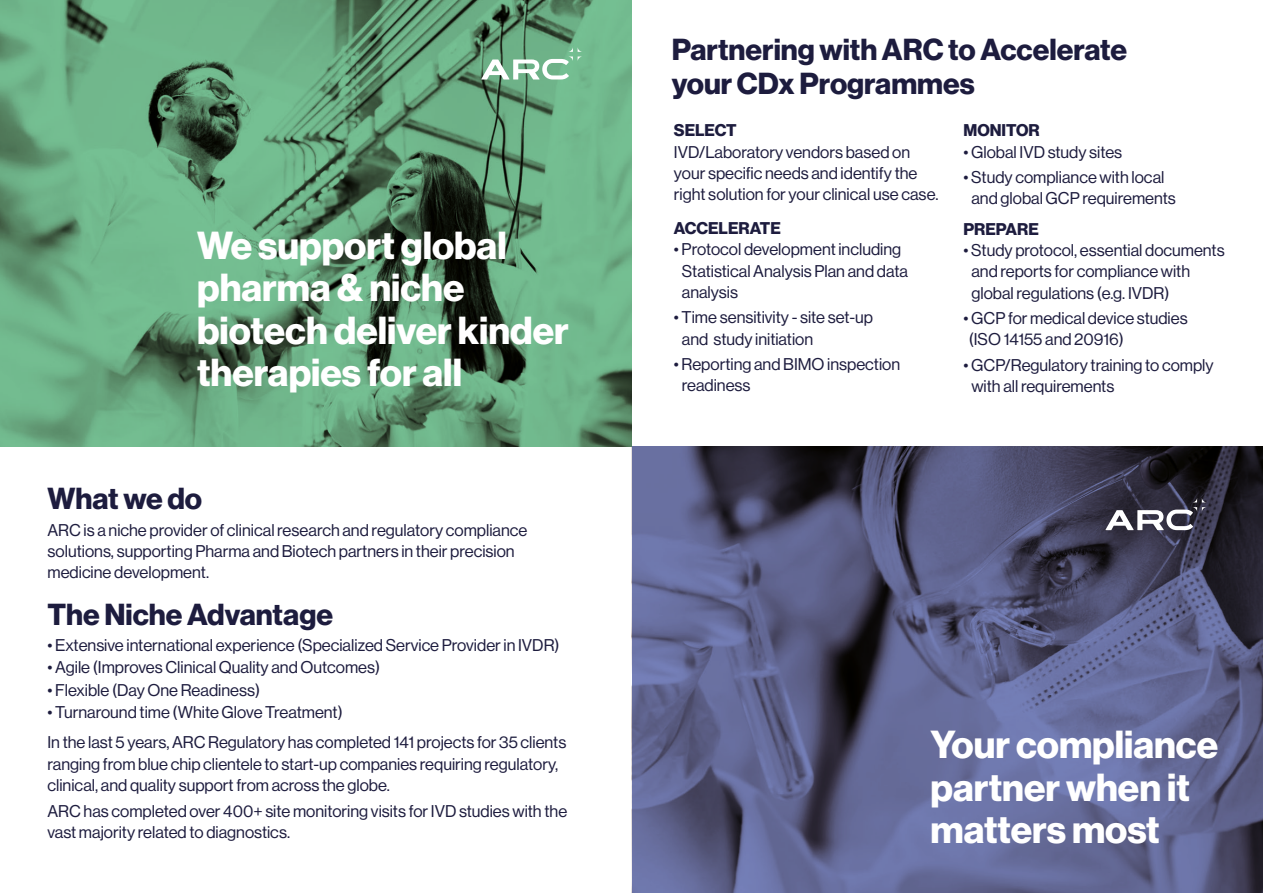
<style>
.page{position:relative;width:1263px;height:893px;background:#fff}
.page>*{position:absolute;margin:0;border:0;box-sizing:border-box;transform-origin:0 0}
.t1{font:38.25px/42.5px "N Haas Grotesk DS Pro 75 Bd";color:#fff}
.t2{font:29.7px/34px "N Haas Grotesk DS Pro 75 Bd";color:#1d1c3e}
.t3{font:16.65px/21.3px "N Haas Grotesk DS Pro 55 Rg";color:#1d1c3e}
.t4{font:16.65px "N Haas Grotesk DS Pro 75 Bd";color:#1d1c3e}
</style>
<div class="page">
<svg style="left:632px;top:446px;width:631px;height:447px;background:#565a80"></svg>
<svg style="left:0;top:0;width:632px;height:446px;background:#619c76"></svg>
<svg style="left:481px;top:47px;width:101px;height:33px"></svg>
<svg style="left:1105px;top:498px;width:101px;height:32px"></svg>
<h1 class="t1" style="left:197px;top:225px;width:373px">We support global pharma &amp; niche biotech deliver kinder therapies for all</h1>
<h2 class="t2" style="left:48px;top:482px;width:156px">What we do</h2>
<p class="t3" style="left:48px;top:519px;width:481px">ARC is a niche provider of clinical research and regulatory compliance solutions, supporting Pharma and Biotech partners in their precision medicine development.</p>
<h2 class="t2" style="left:48px;top:598px;width:287px">The Niche Advantage</h2>
<p class="t3" style="left:48px;top:635px;width:514px">• Extensive international experience (Specialized Service Provider in IVDR)</p>
<p class="t3" style="left:48px;top:657px;width:334px">• Agile (Improves Clinical Quality and Outcomes)</p>
<p class="t3" style="left:48px;top:679px;width:214px">• Flexible (Day One Readiness)</p>
<p class="t3" style="left:48px;top:697px;width:520px;line-height:30.6px">• Turnaround time (White Glove Treatment)<br>In the last 5 years, ARC Regulatory has completed 141 projects for 35 clients</p>
<p class="t3" style="left:48px;top:753px;width:512px">ranging from blue chip clientele to start-up companies requiring regulatory, clinical, and quality support from across the globe.</p>
<p class="t3" style="left:48px;top:800px;width:521px">ARC has completed over 400+ site monitoring visits for IVD studies with the vast majority related to diagnostics.</p>
<h2 class="t2" style="left:672px;top:33px;width:457px">Partnering with ARC to Accelerate your CDx Programmes</h2>
<p class="t4" style="left:674px;top:121px;width:64px">SELECT</p>
<p class="t3" style="left:674px;top:141px;width:266px">IVD/Laboratory vendors based on your specific needs and identify the right solution for your clinical use case.</p>
<p class="t4" style="left:674px;top:219px;width:108px">ACCELERATE</p>
<p class="t3" style="left:682px;top:239px;width:228px;text-indent:-8px">• Protocol development including<br>Statistical Analysis Plan and data analysis</p>
<p class="t3" style="left:682px;top:307px;width:193px;text-indent:-8px">• Time sensitivity - site set-up and study initiation</p>
<p class="t3" style="left:682px;top:354px;width:220px;text-indent:-8px">• Reporting and BIMO inspection readiness</p>
<p class="t4" style="left:963px;top:121px;width:78px">MONITOR</p>
<p class="t3" style="left:963px;top:141px;width:160px">• Global IVD study sites</p>
<p class="t3" style="left:971px;top:167px;width:206px;text-indent:-8px">• Study compliance with local and global GCP requirements</p>
<p class="t4" style="left:963px;top:219px;width:77px">PREPARE</p>
<p class="t3" style="left:971px;top:240px;width:255px;text-indent:-8px">• Study protocol, essential documents and reports for compliance with global regulations (e.g. IVDR)</p>
<p class="t3" style="left:969px;top:308px;width:220px;text-indent:-5px">• GCP for medical device studies (ISO 14155 and 20916)</p>
<p class="t3" style="left:971px;top:354px;width:244px;text-indent:-8px">• GCP/Regulatory training to comply with all requirements</p>
<h1 class="t1" style="left:931px;top:724px;width:289px">Your compliance partner when it matters most</h1>
</div>
